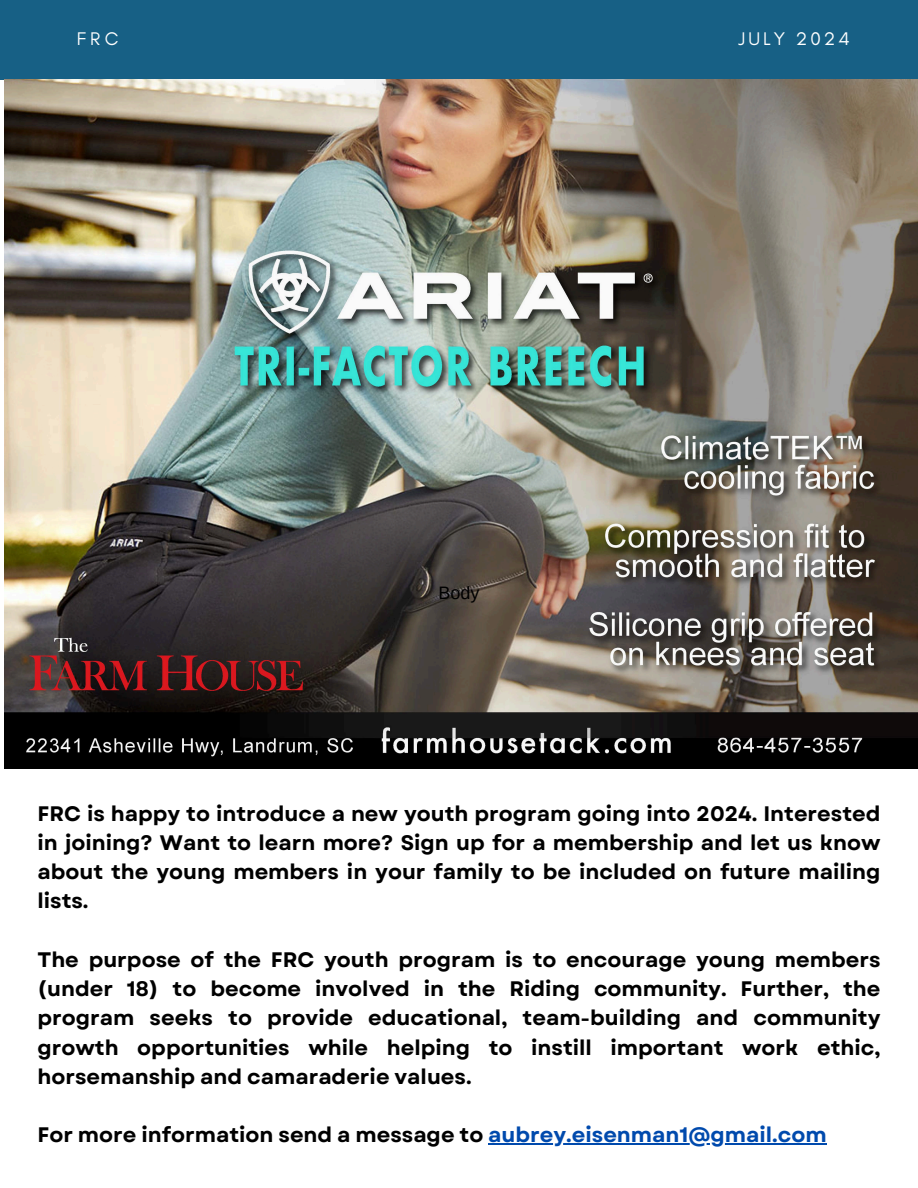
<style>
.page{position:relative;width:918px;height:1188px;background:#fff}
.page>*{position:absolute;margin:0;border:0;box-sizing:border-box;transform-origin:0 0}
.t1{font:700 21px/29.2px "Garet";color:#000;text-align:justify}
.t2{font:18.6px "Glacial Indifference";letter-spacing:.16em;color:#fff}
.t3{font:18px "Arimo";color:#000}
.s1{color:#004aad}
</style>
<div class="page">
<div style="left:0;top:0;width:918px;height:80px;background:#176085"></div>
<img style="left:4px;top:80px;width:914px;height:688px">
<hr style="left:488px;top:1144px;width:339px;height:1px;background:#004aad">
<h1 class="t2" style="left:77px;top:27px;width:43px">FRC</h1>
<h1 class="t2" style="left:739px;top:28px;width:113px">JULY 2024</h1>
<h2 class="t3" style="left:438px;top:582px;width:43px">Body</h2>
<p class="t1" style="left:37px;top:799px;width:845px">FRC is happy to introduce a new youth program going into 2024. Interested in joining? Want to learn more? Sign up for a membership and let us know about the young members in your family to be included on future mailing lists.</p>
<p class="t1" style="left:37px;top:945px;width:845px">The purpose of the FRC youth program is to encourage young members (under 18) to become involved in the Riding community. Further, the program seeks to provide educational, team-building and community growth opportunities while helping to instill important work ethic, horsemanship and camaraderie values.</p>
<h2 class="t1" style="left:37px;top:1121px;width:791px">For more information send a message to <span class="s1">aubrey.eisenman1@gmail.com</span></h2>
</div>
